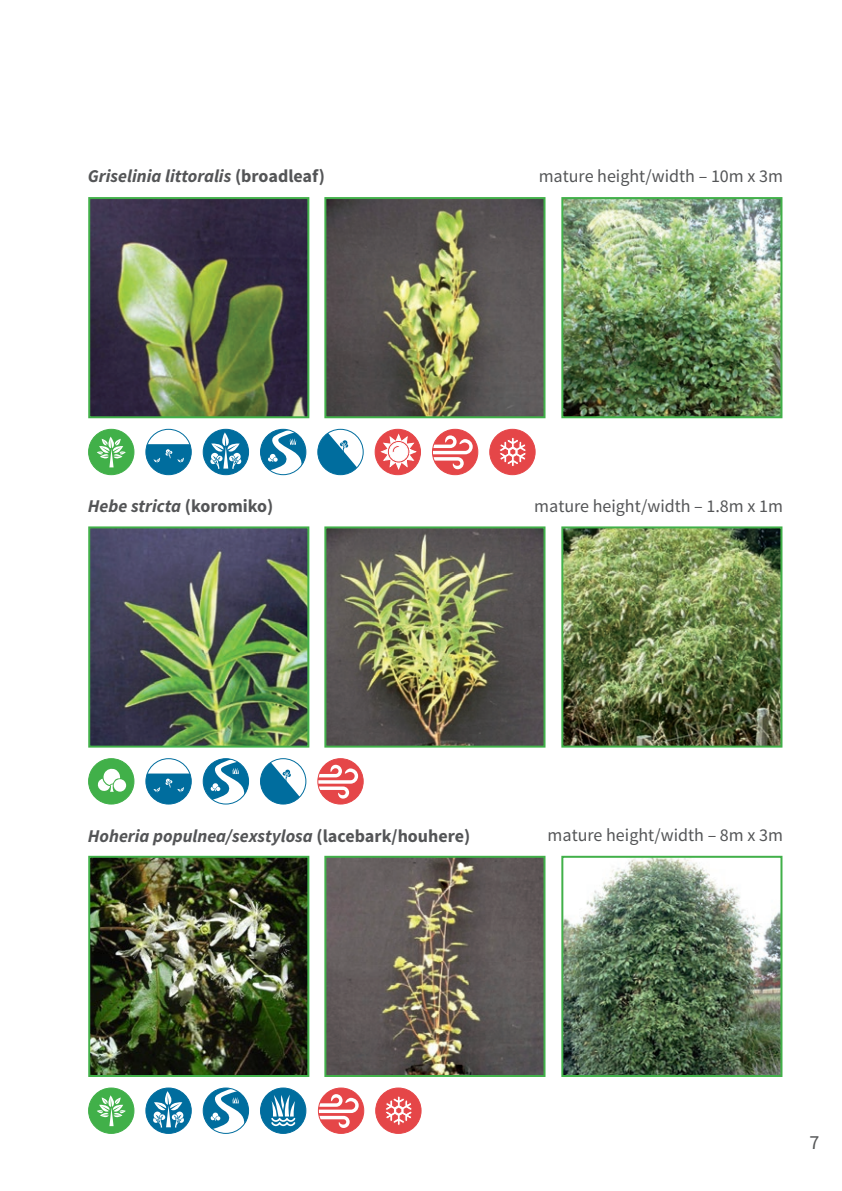
<style>
.page{position:relative;width:842px;height:1191px;background:#fff}
.page>*{position:absolute;margin:0;border:0;box-sizing:border-box;transform-origin:0 0}
.t1{font:20px "Source Sans Pro";color:#545557}
.t2{font:italic 700 18px "Source Sans Pro";color:#545557}
.t3{font:18px "Source Sans Pro";color:#545557}
.s1{font-style:normal}
</style>
<div class="page">
<div style="left:317px;top:429px;width:47px;height:46px;border:1px solid #006d9e;border-radius:50%"></div>
<svg style="left:318px;top:433px;width:39px;height:42px"></svg>
<div style="left:375px;top:429px;width:45px;height:46px;background:#e54648;border-radius:50%"></div>
<div style="left:375px;top:429px;width:46px;height:46px;border:1px solid #e54648;border-radius:50%"></div>
<svg style="left:381px;top:434px;width:35px;height:35px"></svg>
<svg style="left:432px;top:429px;width:46px;height:46px"></svg>
<div style="left:432px;top:429px;width:46px;height:46px;border:1px solid #e54648;border-radius:50%"></div>
<div style="left:490px;top:429px;width:45px;height:46px;background:#e54648;border-radius:50%"></div>
<div style="left:489px;top:429px;width:46px;height:46px;border:1px solid #e54648;border-radius:50%"></div>
<svg style="left:500px;top:438px;width:26px;height:28px"></svg>
<svg style="left:260px;top:429px;width:46px;height:46px"></svg>
<svg style="left:260px;top:429px;width:46px;height:41px"></svg>
<div style="left:203px;top:429px;width:46px;height:46px;background:#006d9e;border-radius:50%"></div>
<div style="left:203px;top:429px;width:46px;height:46px;border:1px solid #006d9e;border-radius:50%"></div>
<svg style="left:210px;top:432px;width:31px;height:37px"></svg>
<svg style="left:146px;top:444px;width:45px;height:31px"></svg>
<div style="left:89px;top:429px;width:45px;height:46px;background:#41b049;border-radius:50%"></div>
<div style="left:88px;top:429px;width:46px;height:46px;border:1px solid #41b049;border-radius:50%"></div>
<svg style="left:97px;top:436px;width:29px;height:31px"></svg>
<img style="left:91px;top:200px;width:215px;height:215px">
<div style="left:88px;top:197px;width:221px;height:221px;border:2px solid #41b049"></div>
<img style="left:327px;top:200px;width:215px;height:215px">
<div style="left:324px;top:197px;width:221px;height:221px;border:2px solid #41b049"></div>
<img style="left:564px;top:200px;width:215px;height:215px">
<div style="left:561px;top:197px;width:221px;height:221px;border:2px solid #41b049"></div>
<svg style="left:318px;top:758px;width:45px;height:46px"></svg>
<div style="left:317px;top:758px;width:47px;height:46px;border:1px solid #e54648;border-radius:50%"></div>
<div style="left:260px;top:758px;width:46px;height:46px;border:1px solid #006d9e;border-radius:50%"></div>
<svg style="left:260px;top:762px;width:40px;height:42px"></svg>
<svg style="left:203px;top:758px;width:46px;height:46px"></svg>
<svg style="left:203px;top:758px;width:46px;height:41px"></svg>
<svg style="left:146px;top:773px;width:45px;height:31px"></svg>
<div style="left:89px;top:758px;width:45px;height:46px;background:#41b049;border-radius:50%"></div>
<div style="left:88px;top:758px;width:46px;height:46px;border:1px solid #41b049;border-radius:50%"></div>
<div style="left:114px;top:779px;width:12px;height:12px;background:#fff;border-radius:50%"></div>
<svg style="left:97px;top:768px;width:23px;height:24px"></svg>
<img style="left:91px;top:529px;width:215px;height:215px">
<div style="left:88px;top:526px;width:221px;height:221px;border:2px solid #41b049"></div>
<img style="left:327px;top:529px;width:215px;height:215px">
<div style="left:324px;top:526px;width:221px;height:221px;border:2px solid #41b049"></div>
<img style="left:564px;top:529px;width:215px;height:215px">
<div style="left:561px;top:526px;width:221px;height:221px;border:2px solid #41b049"></div>
<div style="left:260px;top:1088px;width:46px;height:45px;background:#006d9e;border-radius:50%"></div>
<div style="left:260px;top:1087px;width:46px;height:46px;border:1px solid #006d9e;border-radius:50%"></div>
<svg style="left:271px;top:1095px;width:24px;height:31px"></svg>
<div style="left:376px;top:1088px;width:45px;height:45px;background:#e54648;border-radius:50%"></div>
<div style="left:375px;top:1087px;width:46px;height:46px;border:1px solid #e54648;border-radius:50%"></div>
<svg style="left:386px;top:1096px;width:26px;height:29px"></svg>
<svg style="left:203px;top:1088px;width:46px;height:41px"></svg>
<svg style="left:318px;top:1089px;width:46px;height:44px"></svg>
<div style="left:318px;top:1087px;width:46px;height:46px;border:1px solid #e54648;border-radius:50%"></div>
<div style="left:146px;top:1088px;width:45px;height:45px;background:#006d9e;border-radius:50%"></div>
<div style="left:145px;top:1087px;width:46px;height:46px;border:1px solid #006d9e;border-radius:50%"></div>
<svg style="left:153px;top:1091px;width:31px;height:36px"></svg>
<div style="left:89px;top:1088px;width:45px;height:45px;background:#41b049;border-radius:50%"></div>
<div style="left:88px;top:1087px;width:46px;height:46px;border:1px solid #41b049;border-radius:50%"></div>
<svg style="left:97px;top:1095px;width:29px;height:31px"></svg>
<img style="left:91px;top:858px;width:215px;height:216px">
<div style="left:88px;top:855px;width:221px;height:222px;border:2px solid #41b049"></div>
<img style="left:327px;top:858px;width:215px;height:216px">
<div style="left:324px;top:855px;width:221px;height:222px;border:2px solid #41b049"></div>
<img style="left:564px;top:858px;width:215px;height:216px">
<div style="left:561px;top:855px;width:221px;height:222px;border:2px solid #41b049"></div>
<p class="t2" style="left:88px;top:165px;width:239px">Griselinia littoralis <span class="s1">(broadleaf)</span></p>
<p class="t3" style="left:539px;top:165px;width:246px">mature height/width – 10m x 3m</p>
<p class="t2" style="left:88px;top:494px;width:187px">Hebe stricta <span class="s1">(koromiko)</span></p>
<p class="t3" style="left:534px;top:494px;width:250px">mature height/width – 1.8m x 1m</p>
<p class="t2" style="left:88px;top:824px;width:384px">Hoheria populnea/sexstylosa <span class="s1">(lacebark/houhere)</span></p>
<p class="t3" style="left:548px;top:823px;width:237px">mature height/width – 8m x 3m</p>
<p class="t1" style="left:809px;top:1130px;width:11px">7</p>
</div>
